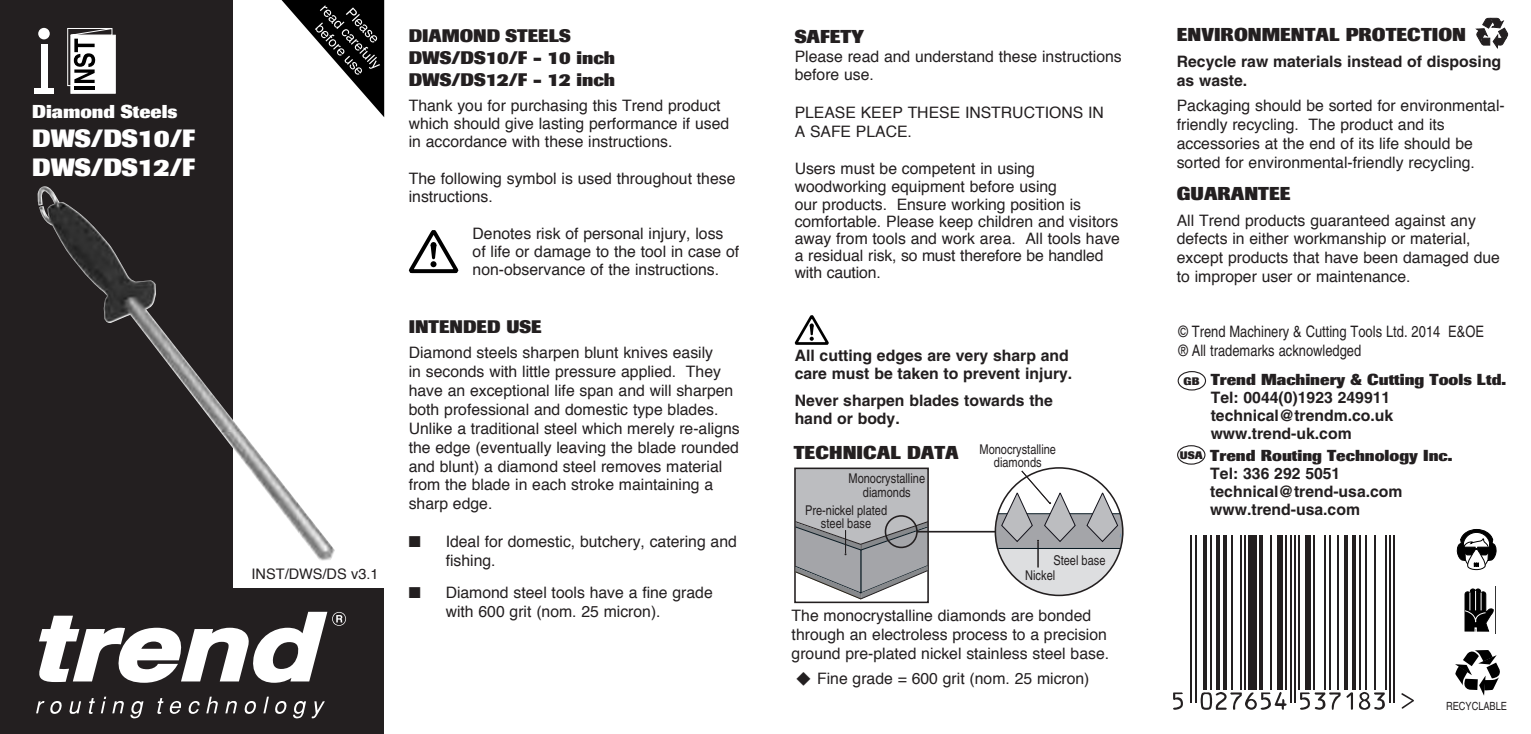
<style>
.page{position:relative;width:1531px;height:734px;background:#fff}
.page>*{position:absolute;margin:0;border:0;box-sizing:border-box;transform-origin:0 0}
.t1{font:800 24.75px "Imago";color:#fff}
.TEXT{font:800 18.45px "Imago";color:#231f20}
.t2{font:800 18.45px "Imago";color:#fff}
.Main_Text_3mm_after{font:800 18px "Imago";color:#231f20}
.Main_Text_3mm_after-2{font:15.75px/18.9px "Helvetica";color:#231f20}
.TEXT-2{font:15.75px/18.9px "Helvetica";color:#231f20}
.TEXT-3{font:700 15.75px/18px "Helvetica";color:#231f20}
.Bold{font:700 15.75px "Helvetica";color:#231f20}
.t3{font:condensed 15.75px "Helvetica LT";color:#231f20}
.Bold-2{font:800 15.75px "Imago BQ";color:#231f20}
.Plain_Text_2{font:700 15.75px "Helvetica";color:#231f20}
.t4{font:14.62px "Helvetica";color:#231f20}
.t5{font:condensed 13.5px/13.5px "Helvetica";color:#231f20;text-align:center}
.t6{font:condensed 11.25px "Helvetica";color:#231f20}
.t7{font:800 10.8px "Imago BQ";color:#231f20}
</style>
<div class="page">
<div style="left:0;top:0;width:233px;height:587px;background:#231f20"></div>
<svg style="left:281px;top:0;width:103px;height:117px"></svg>
<hr style="left:916px;top:530px;width:203px;height:2px;background:#231f20">
<svg style="left:794px;top:467px;width:135px;height:135px;background:#adaeb0"></svg>
<svg style="left:995px;top:469px;width:128px;height:125px"></svg>
<img style="left:37px;top:186px;width:298px;height:374px">
<div style="left:38px;top:28px;width:12px;height:11px;background:#fff;border-radius:50%"></div>
<div style="left:41px;top:44px;width:7px;height:46px;background:#fff"></div>
<div style="left:34px;top:89px;width:20px;height:5px;background:#fff"></div>
<div style="left:71px;top:35px;width:44px;height:58px;background:#fff"></div>
<div style="left:70px;top:35px;width:46px;height:59px;border:1px solid #fff"></div>
<hr style="left:74px;top:86px;width:21px;height:3px;background:#000">
<svg style="left:67px;top:28px;width:46px;height:58px"></svg>
<svg style="left:1455px;top:650px;width:45px;height:45px"></svg>
<svg style="left:1456px;top:529px;width:41px;height:42px"></svg>
<svg style="left:1464px;top:588px;width:30px;height:44px"></svg>
<hr style="left:1190px;top:535px;width:1px;height:167px;background:#231f20">
<hr style="left:1194px;top:535px;width:2px;height:167px;background:#231f20">
<hr style="left:1203px;top:535px;width:4px;height:154px;background:#231f20">
<hr style="left:1209px;top:535px;width:2px;height:154px;background:#231f20">
<hr style="left:1216px;top:535px;width:3px;height:154px;background:#231f20">
<svg style="left:1223px;top:535px;width:3px;height:154px"></svg>
<hr style="left:1231px;top:535px;width:1px;height:154px;background:#231f20">
<hr style="left:1239px;top:535px;width:2px;height:154px;background:#231f20">
<hr style="left:1244px;top:535px;width:1px;height:154px;background:#231f20">
<div style="left:1248px;top:535px;width:8px;height:154px;background:#231f20"></div>
<hr style="left:1259px;top:535px;width:4px;height:154px;background:#231f20">
<hr style="left:1270px;top:535px;width:1px;height:154px;background:#231f20">
<div style="left:1276px;top:535px;width:6px;height:154px;background:#231f20"></div>
<hr style="left:1285px;top:535px;width:1px;height:154px;background:#231f20">
<hr style="left:1289px;top:535px;width:2px;height:167px;background:#231f20">
<hr style="left:1293px;top:535px;width:2px;height:167px;background:#231f20">
<hr style="left:1298px;top:535px;width:1px;height:154px;background:#231f20">
<div style="left:1304px;top:535px;width:6px;height:154px;background:#231f20"></div>
<hr style="left:1313px;top:535px;width:2px;height:154px;background:#231f20">
<hr style="left:1324px;top:535px;width:1px;height:154px;background:#231f20">
<hr style="left:1328px;top:535px;width:2px;height:154px;background:#231f20">
<hr style="left:1337px;top:535px;width:1px;height:154px;background:#231f20">
<svg style="left:1344px;top:535px;width:3px;height:154px"></svg>
<hr style="left:1352px;top:535px;width:4px;height:154px;background:#231f20">
<hr style="left:1358px;top:535px;width:2px;height:154px;background:#231f20">
<hr style="left:1365px;top:535px;width:1px;height:154px;background:#231f20">
<hr style="left:1373px;top:535px;width:2px;height:154px;background:#231f20">
<hr style="left:1384px;top:535px;width:2px;height:154px;background:#231f20">
<hr style="left:1388px;top:535px;width:2px;height:167px;background:#231f20">
<hr style="left:1393px;top:535px;width:1px;height:167px;background:#231f20">
<svg style="left:1200px;top:692px;width:86px;height:17px"></svg>
<svg style="left:1300px;top:692px;width:40px;height:17px"></svg>
<svg style="left:1346px;top:692px;width:6px;height:17px"></svg>
<svg style="left:1359px;top:692px;width:25px;height:17px"></svg>
<svg style="left:1173px;top:692px;width:10px;height:17px"></svg>
<svg style="left:1401px;top:693px;width:12px;height:15px"></svg>
<svg style="left:409px;top:230px;width:50px;height:44px"></svg>
<div style="left:0;top:587px;width:383px;height:146px;background:#231f20"></div>
<svg style="left:36px;top:701px;width:26px;height:12px"></svg>
<svg style="left:69px;top:701px;width:12px;height:12px"></svg>
<svg style="left:89px;top:698px;width:6px;height:15px"></svg>
<svg style="left:101px;top:696px;width:5px;height:16px"></svg>
<svg style="left:112px;top:701px;width:12px;height:11px"></svg>
<svg style="left:130px;top:701px;width:13px;height:16px"></svg>
<svg style="left:157px;top:698px;width:6px;height:15px"></svg>
<svg style="left:170px;top:701px;width:11px;height:12px"></svg>
<svg style="left:188px;top:701px;width:12px;height:12px"></svg>
<svg style="left:206px;top:696px;width:12px;height:16px"></svg>
<svg style="left:225px;top:701px;width:12px;height:11px"></svg>
<svg style="left:244px;top:701px;width:12px;height:12px"></svg>
<svg style="left:263px;top:696px;width:24px;height:17px"></svg>
<svg style="left:293px;top:701px;width:32px;height:16px"></svg>
<svg style="left:39px;top:611px;width:307px;height:71px"></svg>
<div style="left:1177px;top:371px;width:28px;height:19px;border:1px solid #231f20;border-radius:50%"></div>
<div style="left:1176px;top:445px;width:29px;height:19px;border:1px solid #231f20;border-radius:50%"></div>
<svg style="left:794px;top:315px;width:35px;height:30px"></svg>
<svg style="left:1475px;top:18px;width:32px;height:31px"></svg>
<p class="t2" style="left:32px;top:101px;width:147px">Diamond Steels</p>
<p class="t1" style="left:32px;top:124px;width:164px">DWS/DS10/F</p>
<p class="t1" style="left:32px;top:153px;width:164px">DWS/DS12/F</p>
<p class="t4" style="left:251px;top:562px;width:129px">INST/DWS/DS v3.1</p>
<p class="Main_Text_3mm_after" style="left:409px;top:25px;width:163px">DIAMOND STEELS</p>
<p class="Main_Text_3mm_after" style="left:409px;top:47px;width:208px">DWS/DS10/F - 10 inch</p>
<p class="Main_Text_3mm_after" style="left:409px;top:69px;width:208px">DWS/DS12/F - 12 inch</p>
<p class="Main_Text_3mm_after-2" style="left:409px;top:96px;width:322px;line-height:18px">Thank you for purchasing this Trend product which should give lasting performance if used in accordance with these instructions.</p>
<p class="Main_Text_3mm_after-2" style="left:409px;top:169px;width:328px;line-height:18px">The following symbol is used throughout these instructions.</p>
<p class="Main_Text_3mm_after-2" style="left:472px;top:225px;width:268px;line-height:18px">Denotes risk of personal injury, loss of life or damage to the tool in case of non-observance of the instructions.</p>
<p class="Main_Text_3mm_after" style="left:409px;top:315px;width:134px">INTENDED USE</p>
<p class="Main_Text_3mm_after-2" style="left:409px;top:343px;width:332px">Diamond steels sharpen blunt knives easily<br>in seconds with little pressure applied. They have an exceptional life span and will sharpen both professional and domestic type blades.<br>Unlike a traditional steel which merely re-aligns the edge (eventually leaving the blade rounded and blunt) a diamond steel removes material from the blade in each stroke maintaining a sharp edge.</p>
<p class="Main_Text_3mm_after-2" style="left:445px;top:532px;width:293px;text-indent:-37px">■ Ideal for domestic, butchery, catering and fishing.</p>
<p class="Main_Text_3mm_after-2" style="left:445px;top:583px;width:269px;text-indent:-37px">■ Diamond steel tools have a fine grade with 600 grit (nom. 25 micron).</p>
<p class="TEXT" style="left:794px;top:25px;width:71px">SAFETY</p>
<p class="Main_Text_3mm_after-2" style="left:794px;top:47px;width:329px">Please read and understand these instructions before use.</p>
<p class="Main_Text_3mm_after-2" style="left:794px;top:104px;width:310px">PLEASE KEEP THESE INSTRUCTIONS IN<br>A SAFE PLACE.</p>
<p class="Main_Text_3mm_after-2" style="left:794px;top:160px;width:327px;line-height:17.3px">Users must be competent in using woodworking equipment before using<br>our products. Ensure working position is comfortable. Please keep children and visitors away from tools and work area. All tools have a residual risk, so must therefore be handled with caution.</p>
<p class="TEXT-3" style="left:794px;top:345px;width:279px">All cutting edges are very sharp and care must be taken to prevent injury.</p>
<p class="TEXT-3" style="left:794px;top:390px;width:260px">Never sharpen blades towards the hand or body.</p>
<p class="TEXT" style="left:793px;top:441px;width:166px">TECHNICAL DATA</p>
<p class="t5" style="left:979px;top:442px;width:78px">Monocrystalline diamonds</p>
<p class="t5" style="left:848px;top:471px;width:78px">Monocrystalline diamonds</p>
<p class="t5" style="left:805px;top:503px;width:84px">Pre-nickel plated steel base</p>
<p class="t5" style="left:1053px;top:553px;width:54px">Steel base</p>
<p class="t5" style="left:1025px;top:568px;width:32px">Nickel</p>
<p class="Main_Text_3mm_after-2" style="left:791px;top:605px;width:319px">The monocrystalline diamonds are bonded through an electroless process to a precision ground pre-plated nickel stainless steel base.</p>
<p class="Main_Text_3mm_after-2" style="left:817px;top:668px;width:274px">Fine grade = 600 grit (nom. 25 micron)</p>
<p class="TEXT" style="left:1176px;top:24px;width:291px">ENVIRONMENTAL PROTECTION</p>
<p class="TEXT-3" style="left:1176px;top:51px;width:326px;line-height:18.9px">Recycle raw materials instead of disposing as waste.</p>
<p class="TEXT-2" style="left:1176px;top:96px;width:329px">Packaging should be sorted for environmental&shy;friendly recycling. The product and its accessories at the end of its life should be sorted for environmental-friendly recycling.</p>
<p class="TEXT" style="left:1176px;top:182px;width:115px">GUARANTEE</p>
<p class="TEXT-2" style="left:1176px;top:211px;width:325px">All Trend products guaranteed against any defects in either workmanship or material, except products that have been damaged due to improper user or maintenance.</p>
<p class="t3" style="left:1178px;top:322px;width:307px">© Trend Machinery &amp; Cutting Tools Ltd. 2014 E&amp;OE</p>
<p class="t3" style="left:1178px;top:341px;width:184px">® All trademarks acknowledged</p>
<p class="t7" style="left:1183px;top:374px;width:17px">GB</p>
<p class="Bold-2" style="left:1210px;top:369px;width:297px">Trend Machinery &amp; Cutting Tools Ltd.</p>
<p class="Plain_Text_2" style="left:1210px;top:387px;width:181px">Tel: 0044(0)1923 249911</p>
<p class="Bold" style="left:1210px;top:405px;width:184px">technical@trendm.co.uk</p>
<p class="Bold" style="left:1210px;top:423px;width:142px">www.trend-uk.com</p>
<p class="Bold-2" style="left:1210px;top:445px;width:243px">Trend Routing Technology Inc.</p>
<p class="Bold" style="left:1210px;top:463px;width:132px">Tel: 336 292 5051</p>
<p class="Bold" style="left:1210px;top:481px;width:194px">technical@trend-usa.com</p>
<p class="Bold" style="left:1210px;top:499px;width:151px">www.trend-usa.com</p>
<p class="t7" style="left:1179px;top:448px;width:24px">USA</p>
<p class="t6" style="left:1445px;top:699px;width:63px">RECYCLABLE</p>
</div>
